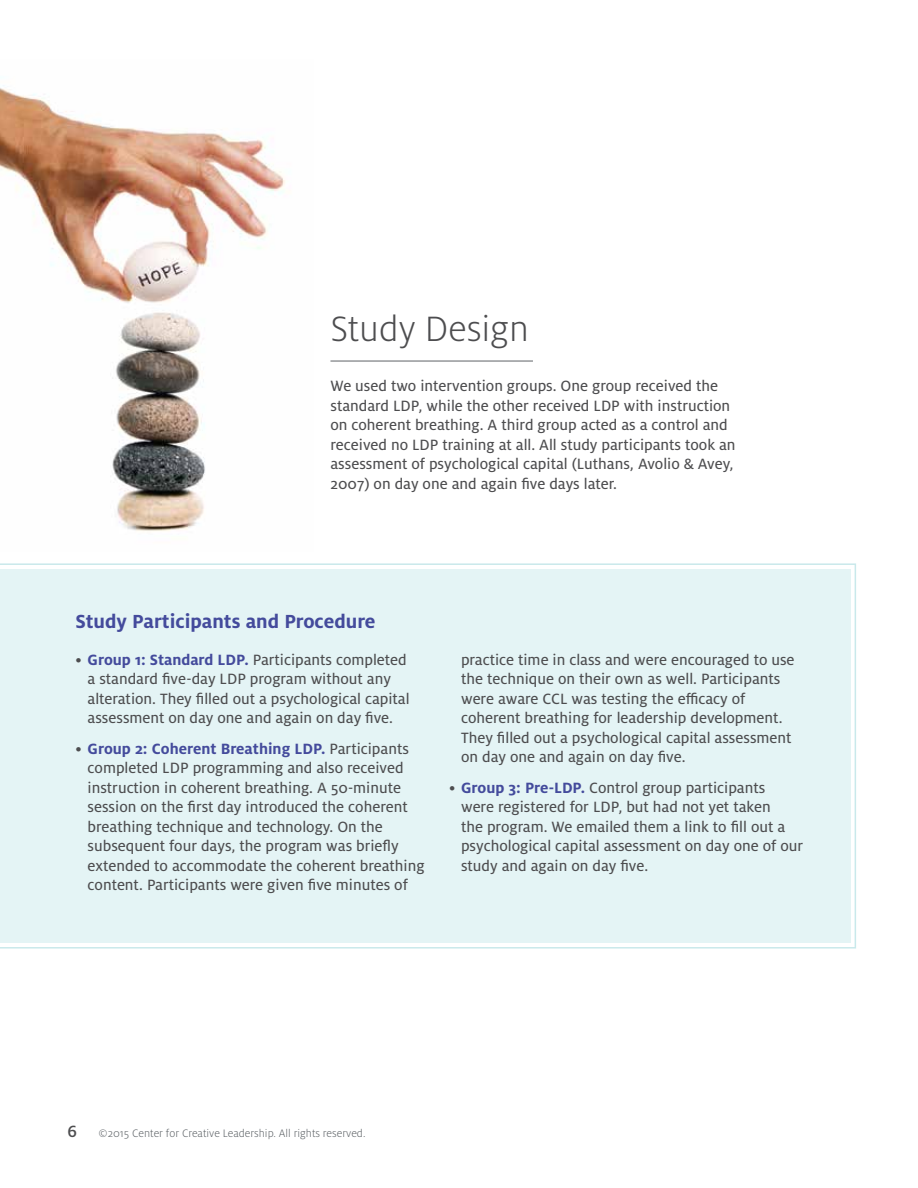
<style>
.page{position:relative;width:918px;height:1188px;background:#fff}
.page>*{position:absolute;margin:0;border:0;box-sizing:border-box;transform-origin:0 0}
.t1{font:300 39px "Milo Pro";color:#4d4d4f}
.t2{font:700 21px "Milo Pro";color:#444b9c}
.t3{font:16.5px/19.5px "Milo Pro Text";color:#4d4d4f}
.t4{font:700 16.5px "Milo Pro";color:#444b9c}
.t5{font:300 12px "Milo Pro";color:#5e6367}
.s1{font-family:"Milo Pro";font-weight:700;color:#444b9c}
.s2{font-family:"Milo Pro Text";font-weight:400;color:#4d4d4f}
.s3{font-weight:500;font-size:18px;color:#4d4d4f}
</style>
<div class="page">
<svg style="left:0;top:563px;width:856px;height:386px"></svg>
<div style="left:0;top:569px;width:851px;height:374px;background:#e4f4f5"></div>
<img style="left:0;top:85px;width:286px;height:446px">
<hr style="left:330px;top:361px;width:203px;height:1px;background:#5e6367">
<h1 class="t1" style="left:330px;top:308px;width:200px">Study Design</h1>
<p class="t3" style="left:330px;top:376px;width:407px">We used two intervention groups. One group received the standard LDP, while the other received LDP with instruction on coherent breathing. A third group acted as a control and received no LDP training at all. All study participants took an assessment of psychological capital (Luthans, Avolio &amp; Avey, 2007) on day one and again five days later.</p>
<p class="t2" style="left:76px;top:609px;width:301px">Study Participants and Procedure</p>
<p class="t3" style="left:88px;top:650px;width:323px;text-indent:-12px">• <span class="s1">Group 1: Standard LDP.</span> Participants completed a standard five-day LDP program without any alteration. They filled out a psychological capital assessment on day one and again on day five.</p>
<p class="t4" style="left:76px;top:739px;width:335px"><span class="s2">•</span> Group 2: Coherent Breathing LDP. <span class="s2">Participants</span></p>
<p class="t3" style="left:88px;top:758px;width:339px">completed LDP programming and also received instruction in coherent breathing. A 50-minute session on the first day introduced the coherent breathing technique and technology. On the subsequent four days, the program was briefly extended to accommodate the coherent breathing content. Participants were given five minutes of</p>
<p class="t3" style="left:461px;top:650px;width:335px">practice time in class and were encouraged to use the technique on their own as well. Participants were aware CCL was testing the efficacy of coherent breathing for leadership development.<br>They filled out a psychological capital assessment on day one and again on day five.</p>
<p class="t3" style="left:461px;top:778px;width:344px;text-indent:-12px">• <span class="s1">Group 3: Pre-LDP.</span> Control group participants<br>were registered for LDP, but had not yet taken<br>the program. We emailed them a link to fill out a psychological capital assessment on day one of our study and again on day five.</p>
<p class="t5" style="left:68px;top:1127px;width:299px"><span class="s3">6</span> ©2015 Center for Creative Leadership. All rights reserved.</p>
</div>
